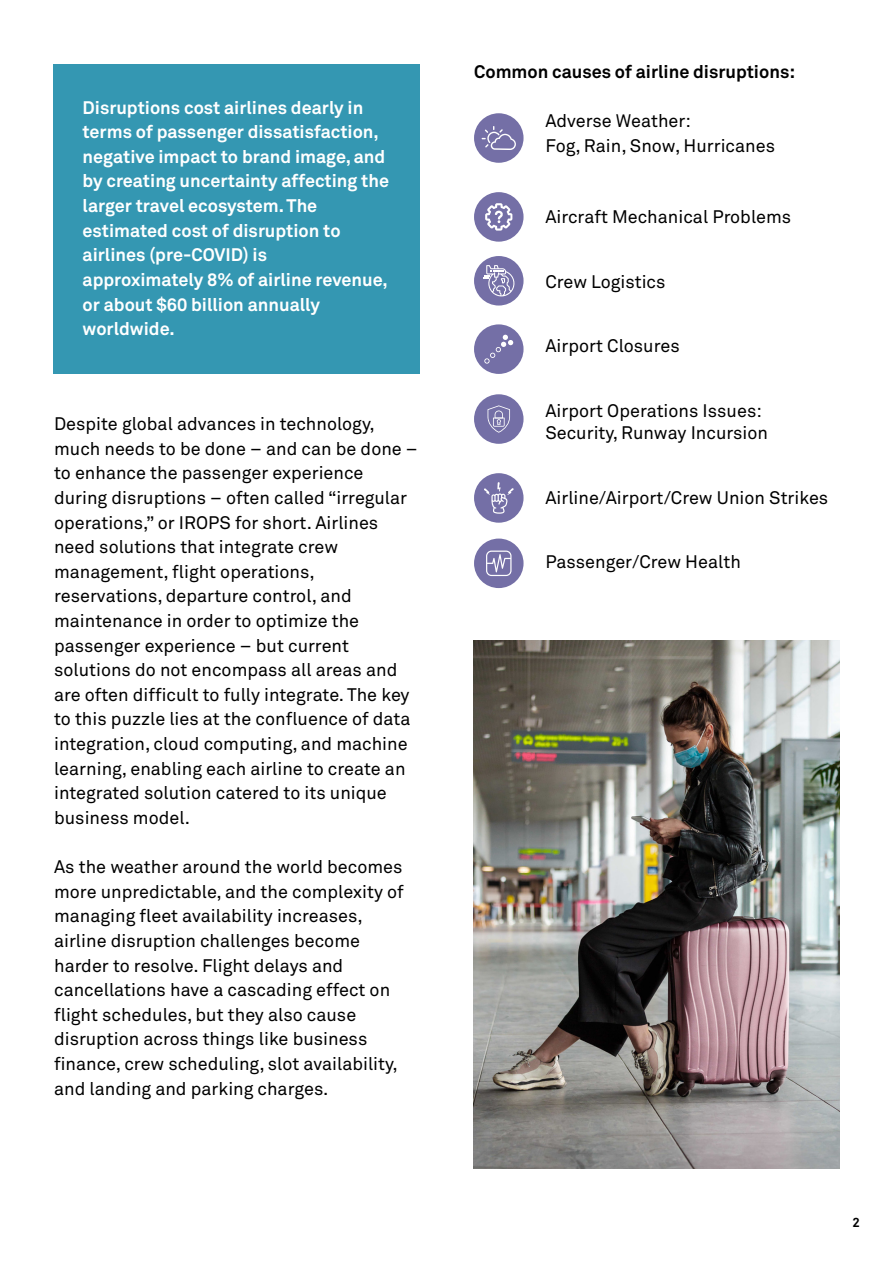
<style>
.page{position:relative;width:893px;height:1263px;background:#fff}
.page>*{position:absolute;margin:0;border:0;box-sizing:border-box;transform-origin:0 0}
.t1{font:18px/24.6px "Wipro Akkurat";color:#000}
.t2{font:700 18px/24.6px "Wipro Akkurat";color:#fff}
.t3{font:700 18px "Wipro Akkurat";color:#000}
.t4{font:700 13.05px "Wipro Akkurat";color:#000}
</style>
<div class="page">
<div style="left:54px;top:64px;width:366px;height:310px;background:#3497b2"></div>
<img style="left:474px;top:640px;width:366px;height:529px">
<div style="left:474px;top:113px;width:50px;height:50px;background:#746fa6;border-radius:50%"></div>
<svg style="left:482px;top:126px;width:34px;height:24px"></svg>
<div style="left:474px;top:192px;width:50px;height:50px;background:#746fa6;border-radius:50%"></div>
<svg style="left:485px;top:203px;width:27px;height:28px"></svg>
<div style="left:474px;top:256px;width:50px;height:50px;background:#746fa6;border-radius:50%"></div>
<svg style="left:483px;top:265px;width:32px;height:32px"></svg>
<div style="left:474px;top:324px;width:50px;height:50px;background:#746fa6;border-radius:50%"></div>
<svg style="left:484px;top:335px;width:29px;height:29px"></svg>
<div style="left:474px;top:394px;width:50px;height:50px;background:#746fa6;border-radius:50%"></div>
<svg style="left:487px;top:405px;width:23px;height:28px"></svg>
<div style="left:474px;top:473px;width:50px;height:50px;background:#746fa6;border-radius:50%"></div>
<svg style="left:484px;top:482px;width:30px;height:32px"></svg>
<div style="left:474px;top:539px;width:50px;height:49px;background:#746fa6;border-radius:50%"></div>
<svg style="left:486px;top:551px;width:26px;height:25px"></svg>
<p class="t2" style="left:83px;top:95px;width:308px">Disruptions cost airlines dearly in terms of passenger dissatisfaction, negative impact to brand image, and by creating uncertainty affecting the larger travel ecosystem. The estimated cost of disruption to airlines (pre-COVID) is approximately 8% of airline revenue, or about $60 billion annually worldwide.</p>
<p class="t1" style="left:54px;top:412px;width:365px">Despite global advances in technology, much needs to be done – and can be done – to enhance the passenger experience during disruptions – often called “irregular operations,” or IROPS for short. Airlines need solutions that integrate crew management, flight operations, reservations, departure control, and maintenance in order to optimize the passenger experience – but current solutions do not encompass all areas and are often difficult to fully integrate. The key to this puzzle lies at the confluence of data integration, cloud computing, and machine learning, enabling each airline to create an integrated solution catered to its unique business model.</p>
<p class="t1" style="left:54px;top:854px;width:351px">As the weather around the world becomes more unpredictable, and the complexity of managing fleet availability increases, airline disruption challenges become harder to resolve. Flight delays and cancellations have a cascading effect on flight schedules, but they also cause disruption across things like business finance, crew scheduling, slot availability, and landing and parking charges.</p>
<p class="t3" style="left:474px;top:61px;width:322px">Common causes of airline disruptions:</p>
<p class="t1" style="left:545px;top:109px;width:231px">Adverse Weather:<br>Fog, Rain, Snow, Hurricanes</p>
<p class="t1" style="left:545px;top:204px;width:247px">Aircraft Mechanical Problems</p>
<p class="t1" style="left:545px;top:269px;width:122px">Crew Logistics</p>
<p class="t1" style="left:545px;top:334px;width:136px">Airport Closures</p>
<p class="t1" style="left:545px;top:400px;width:224px;line-height:21.6px">Airport Operations Issues:<br>Security, Runway Incursion</p>
<p class="t1" style="left:545px;top:485px;width:284px">Airline/Airport/Crew Union Strikes</p>
<p class="t1" style="left:545px;top:550px;width:197px">Passenger/Crew Health</p>
<p class="t4" style="left:852px;top:1214px;width:9px">2</p>
</div>
